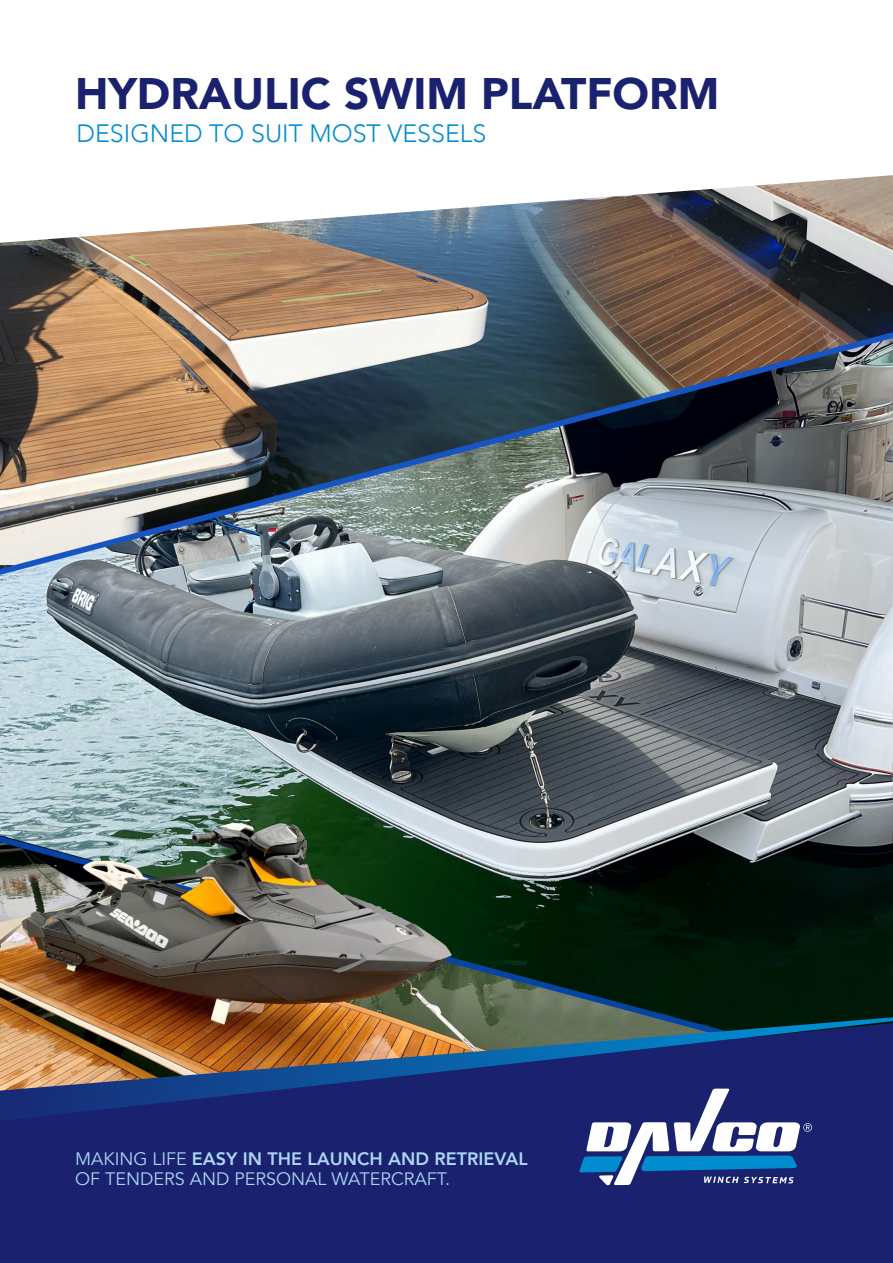
<style>
.page{position:relative;width:893px;height:1263px;background:#fff}
.page>*{position:absolute;margin:0;border:0;box-sizing:border-box;transform-origin:0 0}
.t1{font:900 44.1px "Avenir";color:#1a216e}
.t2{font:300 25.05px "Avenir";color:#008ccf}
.t3{font:18px/19.5px "Avenir";color:#abd6f4}
.s1{font-weight:800}
</style>
<div class="page">
<img style="left:0;top:243px;width:893px;height:774px">
<svg style="left:0;top:175px;width:893px;height:68px"></svg>
<div style="left:0;top:1121px;width:893px;height:142px;background:#1a216e"></div>
<img style="left:0;top:1017px;width:893px;height:104px">
<svg style="left:579px;top:1088px;width:233px;height:98px"></svg>
<p class="t1" style="left:75px;top:55px;width:646px">HYDRAULIC SWIM PLATFORM</p>
<p class="t2" style="left:76px;top:119px;width:411px">DESIGNED TO SUIT MOST VESSELS</p>
<p class="t3" style="left:75px;top:1149px;width:454px">MAKING LIFE <span class="s1">EASY IN THE LAUNCH AND RETRIEVAL<br></span>OF TENDERS AND PERSONAL WATERCRAFT.</p>
</div>
